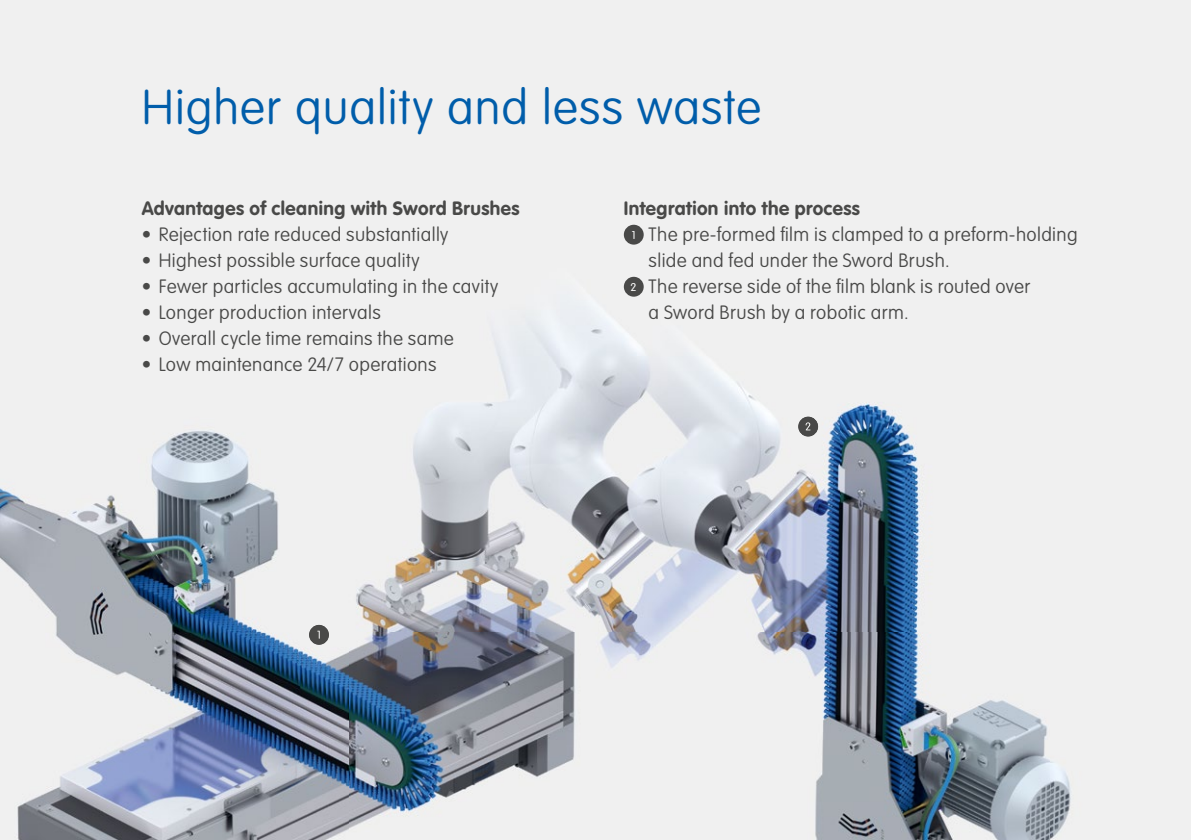
<style>
.page{position:relative;width:1191px;height:840px;background:#fff}
.page>*{position:absolute;margin:0;border:0;box-sizing:border-box;transform-origin:0 0}
.t1{font:100 48px "VAG Rounded Std";letter-spacing:.02em;color:#005daa}
.t2{font:100 19px "VAG Rounded Std";letter-spacing:.02em;color:#494948}
.t3{font:700 19px "VAG Rounded Std";letter-spacing:.025em;color:#494948}
.s1{font-weight:300;font-size:11.2px;color:#fff}
</style>
<div class="page">
<div style="left:0;top:0;width:1191px;height:839px;background:#f0f0f0"></div>
<img style="left:0;top:224px;width:1071px;height:615px">
<img style="left:309px;top:624px;width:20px;height:20px">
<svg style="left:317px;top:630px;width:3px;height:8px"></svg>
<img style="left:798px;top:416px;width:20px;height:20px">
<svg style="left:805px;top:422px;width:5px;height:8px"></svg>
<div style="left:624px;top:225px;width:19px;height:19px;background:#494948;border-radius:50%"></div>
<div style="left:624px;top:277px;width:19px;height:19px;background:#494948;border-radius:50%"></div>
<h1 class="t1" style="left:142px;top:80px;width:620px">Higher quality and less waste</h1>
<p class="t3" style="left:142px;top:197px;width:379px">Advantages of cleaning with Sword Brushes</p>
<p class="t2" style="left:142px;top:224px;width:308px">• Rejection rate reduced substantially</p>
<p class="t2" style="left:142px;top:250px;width:279px">• Highest possible surface quality</p>
<p class="t2" style="left:142px;top:275px;width:358px">• Fewer particles accumulating in the cavity</p>
<p class="t2" style="left:142px;top:301px;width:240px">• Longer production intervals</p>
<p class="t2" style="left:142px;top:327px;width:313px">• Overall cycle time remains the same</p>
<p class="t2" style="left:142px;top:353px;width:296px">• Low maintenance 24/7 operations</p>
<p class="t3" style="left:624px;top:197px;width:238px">Integration into the process</p>
<p class="t2" style="left:631px;top:224px;width:447px"><span class="s1">1</span> The pre-formed film is clamped to a preform-holding</p>
<p class="t2" style="left:648px;top:250px;width:302px">slide and fed under the Sword Brush.</p>
<p class="t2" style="left:630px;top:276px;width:401px"><span class="s1">2</span> The reverse side of the film blank is routed over</p>
<p class="t2" style="left:648px;top:302px;width:261px">a Sword Brush by a robotic arm.</p>
</div>
